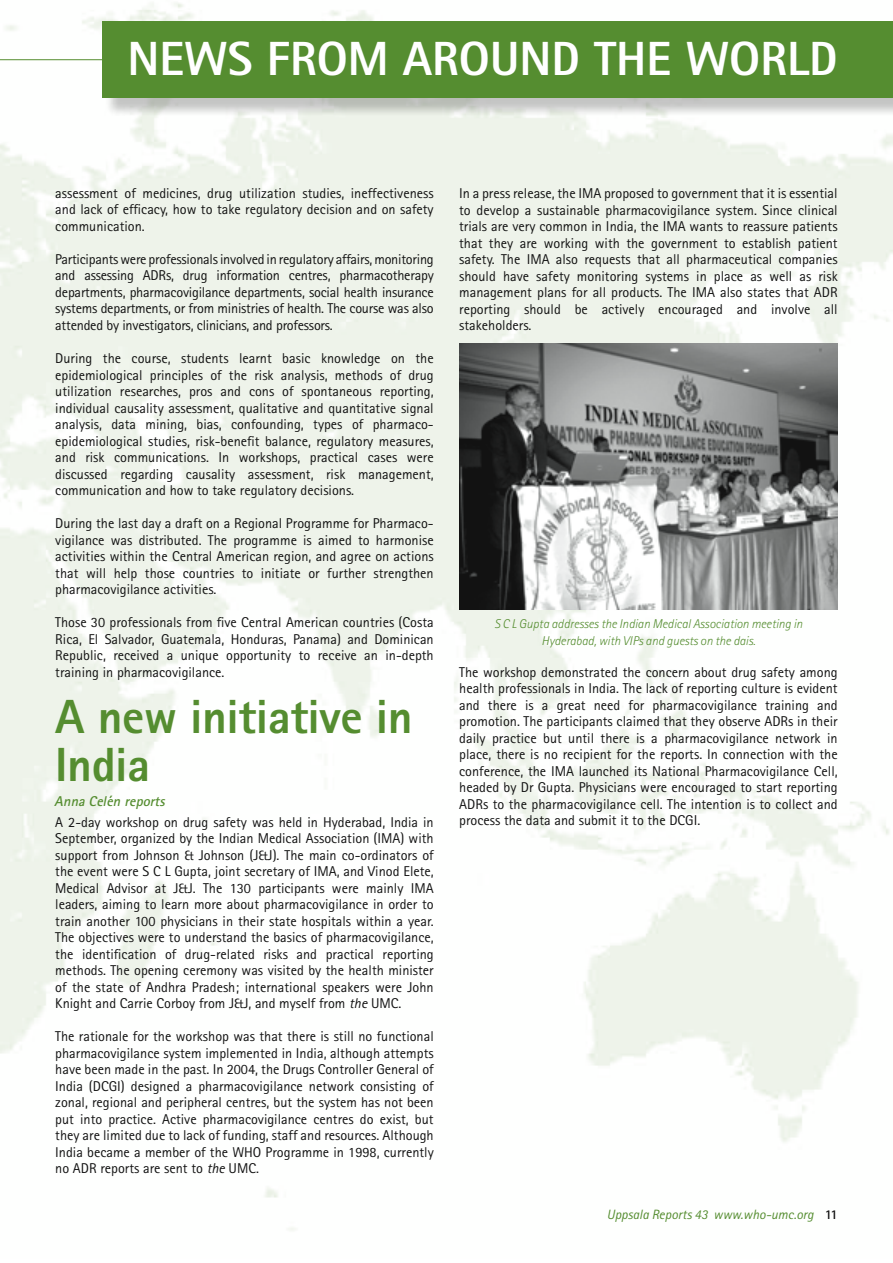
<style>
.page{position:relative;width:893px;height:1263px;background:#fff}
.page>*{position:absolute;margin:0;border:0;box-sizing:border-box;transform-origin:0 0}
.t1{font:800 48px "Rotis Sans Serif";color:#fff}
.t2{font:800 48px/48px "Rotis Sans Serif";letter-spacing:-.01em;color:#558d30}
.t3{font:14.25px/16.5px "Rotis Sans Serif";color:#121212;text-align:justify}
.t4{font:italic 700 14.25px "Rotis Sans Serif";color:#558d30}
.t5{font:italic 13.5px "Rotis Sans Serif";color:#558d30}
.t6{font:italic 300 12.75px/16.5px "Rotis Sans Serif";color:#558d30;text-align:center}
.s1{font-style:italic}
.s2{font-weight:700;font-style:normal;color:#121212}
</style>
<div class="page">
<img style="left:0;top:3px;width:893px;height:1228px">
<hr style="left:0;top:59px;width:893px;height:1px;background:#558d30">
<div style="left:104px;top:24px;width:789px;height:92px;background:#121212;opacity:.25"></div>
<div style="left:102px;top:21px;width:791px;height:77px;background:#558d30"></div>
<img style="left:459px;top:343px;width:379px;height:266px">
<h1 class="t1" style="left:127px;top:28px;width:712px">NEWS FROM AROUND THE WORLD</h1>
<p class="t3" style="left:55px;top:185px;width:380px">assessment of medicines, drug utilization studies, ineffectiveness and lack of efficacy, how to take regulatory decision and on safety communication.</p>
<p class="t3" style="left:55px;top:251px;width:380px">Participants were professionals involved in regulatory affairs, monitoring and assessing ADRs, drug information centres, pharmacotherapy departments, pharmacovigilance departments, social health insurance systems departments, or from ministries of health. The course was also attended by investigators, clinicians, and professors.</p>
<p class="t3" style="left:55px;top:350px;width:380px">During the course, students learnt basic knowledge on the epidemiological principles of the risk analysis, methods of drug utilization researches, pros and cons of spontaneous reporting, individual causality assessment, qualitative and quantitative signal analysis, data mining, bias, confounding, types of pharmaco&shy;epidemiological studies, risk-benefit balance, regulatory measures, and risk communications. In workshops, practical cases were discussed regarding causality assessment, risk management, communication and how to take regulatory decisions.</p>
<p class="t3" style="left:55px;top:515px;width:380px">During the last day a draft on a Regional Programme for Pharmaco&shy;vigilance was distributed. The programme is aimed to harmonise activities within the Central American region, and agree on actions that will help those countries to initiate or further strengthen pharmacovigilance activities.</p>
<p class="t3" style="left:55px;top:614px;width:380px">Those 30 professionals from five Central American countries (Costa Rica, El Salvador, Guatemala, Honduras, Panama) and Dominican Republic, received a unique opportunity to receive an in-depth training in pharmacovigilance.</p>
<h1 class="t2" style="left:55px;top:692px;width:359px">A new initiative in<br>India</h1>
<p class="t4" style="left:55px;top:792px;width:112px">Anna Celén reports</p>
<p class="t3" style="left:55px;top:814px;width:380px">A 2-day workshop on drug safety was held in Hyderabad, India in September, organized by the Indian Medical Association (IMA) with support from Johnson &amp; Johnson (J&amp;J). The main co-ordinators of the event were S C L Gupta, joint secretary of IMA, and Vinod Elete, Medical Advisor at J&amp;J. The 130 participants were mainly IMA leaders, aiming to learn more about pharmacovigilance in order to train another 100 physicians in their state hospitals within a year.<br>The objectives were to understand the basics of pharmacovigilance, the identification of drug-related risks and practical reporting methods. The opening ceremony was visited by the health minister of the state of Andhra Pradesh; international speakers were John Knight and Carrie Corboy from J&amp;J, and myself from <span class="s1">the</span> UMC.</p>
<p class="t3" style="left:55px;top:1028px;width:380px">The rationale for the workshop was that there is still no functional pharmacovigilance system implemented in India, although attempts have been made in the past. In 2004, the Drugs Controller General of India (DCGI) designed a pharmacovigilance network consisting of zonal, regional and peripheral centres, but the system has not been put into practice. Active pharmacovigilance centres do exist, but they are limited due to lack of funding, staff and resources. Although India became a member of the WHO Programme in 1998, currently no ADR reports are sent to <span class="s1">the</span> UMC.</p>
<p class="t3" style="left:459px;top:185px;width:380px">In a press release, the IMA proposed to government that it is essential to develop a sustainable pharmacovigilance system. Since clinical trials are very common in India, the IMA wants to reassure patients that they are working with the government to establish patient safety. The IMA also requests that all pharmaceutical companies should have safety monitoring systems in place as well as risk management plans for all products. The IMA also states that ADR reporting should be actively encouraged and involve all stakeholders.</p>
<p class="t6" style="left:494px;top:616px;width:310px">S C L Gupta addresses the Indian Medical Association meeting in<br>Hyderabad, with VIPs and guests on the dais.</p>
<p class="t3" style="left:459px;top:663px;width:380px">The workshop demonstrated the concern about drug safety among health professionals in India. The lack of reporting culture is evident and there is a great need for pharmacovigilance training and promotion. The participants claimed that they observe ADRs in their daily practice but until there is a pharmacovigilance network in place, there is no recipient for the reports. In connection with the conference, the IMA launched its National Pharmacovigilance Cell, headed by Dr Gupta. Physicians were encouraged to start reporting ADRs to the pharmacovigilance cell. The intention is to collect and process the data and submit it to the DCGI.</p>
<p class="t5" style="left:607px;top:1207px;width:232px">Uppsala Reports 43 www.who-umc.org <span class="s2">11</span></p>
</div>
